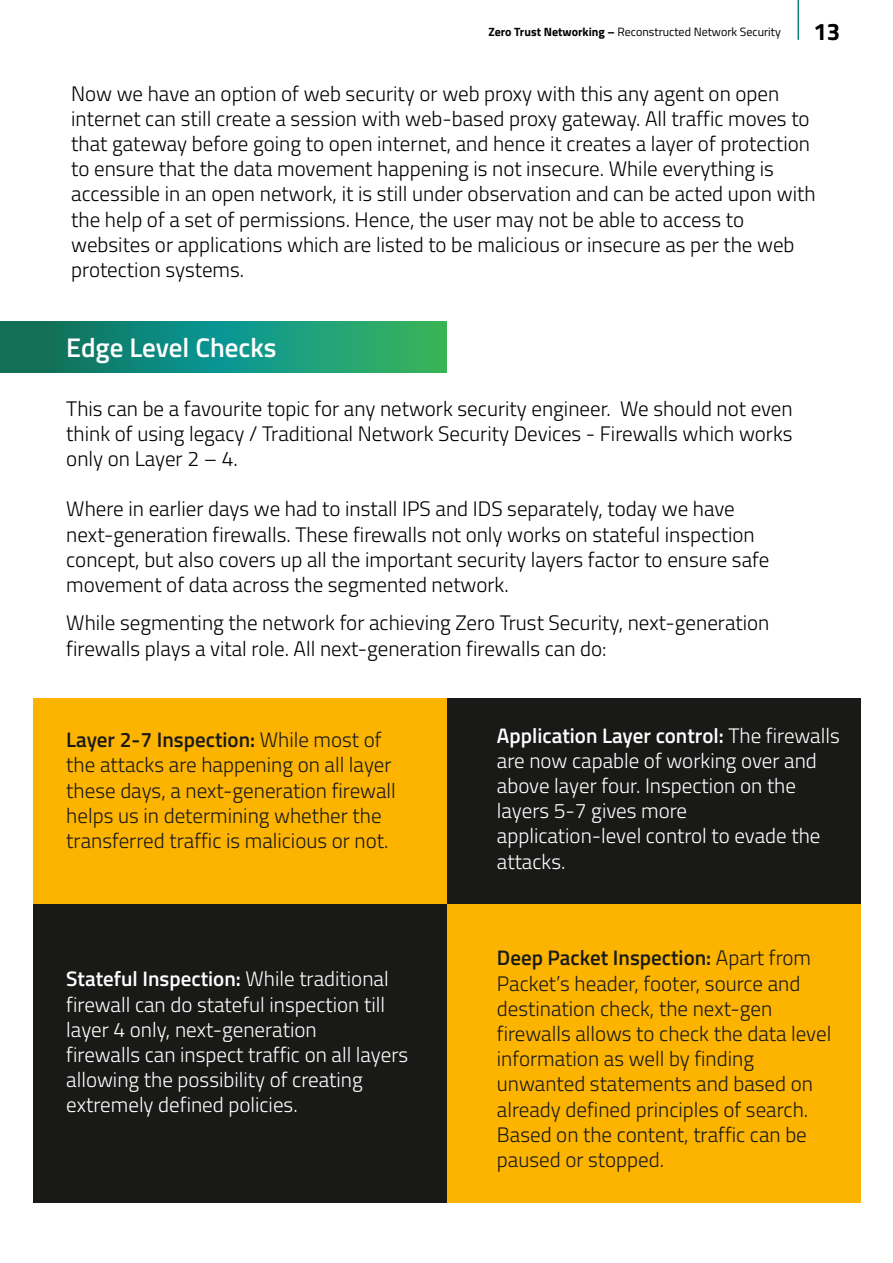
<style>
.page{position:relative;width:893px;height:1263px;background:#fff}
.page>*{position:absolute;margin:0;border:0;box-sizing:border-box;transform-origin:0 0}
.t1{font:600 27px "Titillium Web";color:#fff}
.t2{font:700 24px "Titillium Web";color:#000}
.t3{font:300 21px/25.2px "Titillium Web";color:#000}
.t4{font:300 21px/25.2px "Titillium Web";color:#191918}
.t5{font:300 21px/25.2px "Titillium Web";color:#fff}
.t6{font:12px "Titillium Web";color:#000}
.s1{font-weight:700}
.s2{font-weight:600}
</style>
<div class="page">
<svg style="left:0;top:322px;width:446px;height:50px;background:#189272"></svg>
<div style="left:34px;top:698px;width:413px;height:205px;background:#fcb400"></div>
<div style="left:447px;top:698px;width:414px;height:205px;background:#191918"></div>
<div style="left:34px;top:904px;width:413px;height:299px;background:#191918"></div>
<div style="left:447px;top:904px;width:414px;height:299px;background:#fcb400"></div>
<p class="t6" style="left:488px;top:23px;width:294px"><span class="s1">Zero Trust Networking –</span> Reconstructed Network Security</p>
<p class="t2" style="left:813px;top:13px;width:28px">13</p>
<p class="t3" style="left:71px;top:80px;width:746px">Now we have an option of web security or web proxy with this any agent on open internet can still create a session with web-based proxy gateway. All traffic moves to that gateway before going to open internet, and hence it creates a layer of protection to ensure that the data movement happening is not insecure. While everything is accessible in an open network, it is still under observation and can be acted upon with the help of a set of permissions. Hence, the user may not be able to access to websites or applications which are listed to be malicious or insecure as per the web protection systems.</p>
<p class="t1" style="left:66px;top:327px;width:212px">Edge Level Checks</p>
<p class="t3" style="left:66px;top:395px;width:728px;text-align:justify">This can be a favourite topic for any network security engineer. We should not even think of using legacy / Traditional Network Security Devices - Firewalls which works only on Layer 2 – 4.</p>
<p class="t3" style="left:66px;top:495px;width:704px">Where in earlier days we had to install IPS and IDS separately, today we have next-generation firewalls. These firewalls not only works on stateful inspection concept, but also covers up all the important security layers factor to ensure safe movement of data across the segmented network.</p>
<p class="t3" style="left:66px;top:609px;width:705px">While segmenting the network for achieving Zero Trust Security, next-generation firewalls plays a vital role. All next-generation firewalls can do:</p>
<p class="t4" style="left:66px;top:726px;width:331px"><span class="s2">Layer 2-7 Inspection:</span> While most of the attacks are happening on all layer these days, a next-generation firewall helps us in determining whether the transferred traffic is malicious or not.</p>
<p class="t5" style="left:497px;top:722px;width:344px"><span class="s2">Application Layer control:</span> The firewalls are now capable of working over and above layer four. Inspection on the layers 5-7 gives more<br>application-level control to evade the attacks.</p>
<p class="t5" style="left:66px;top:965px;width:343px"><span class="s2">Stateful Inspection:</span> While traditional firewall can do stateful inspection till layer 4 only, next-generation<br>firewalls can inspect traffic on all layers allowing the possibility of creating extremely defined policies.</p>
<p class="t4" style="left:497px;top:944px;width:336px"><span class="s2">Deep Packet Inspection:</span> Apart from Packet’s header, footer, source and destination check, the next-gen firewalls allows to check the data level information as well by finding unwanted statements and based on already defined principles of search.<br>Based on the content, traffic can be paused or stopped.</p>
</div>
